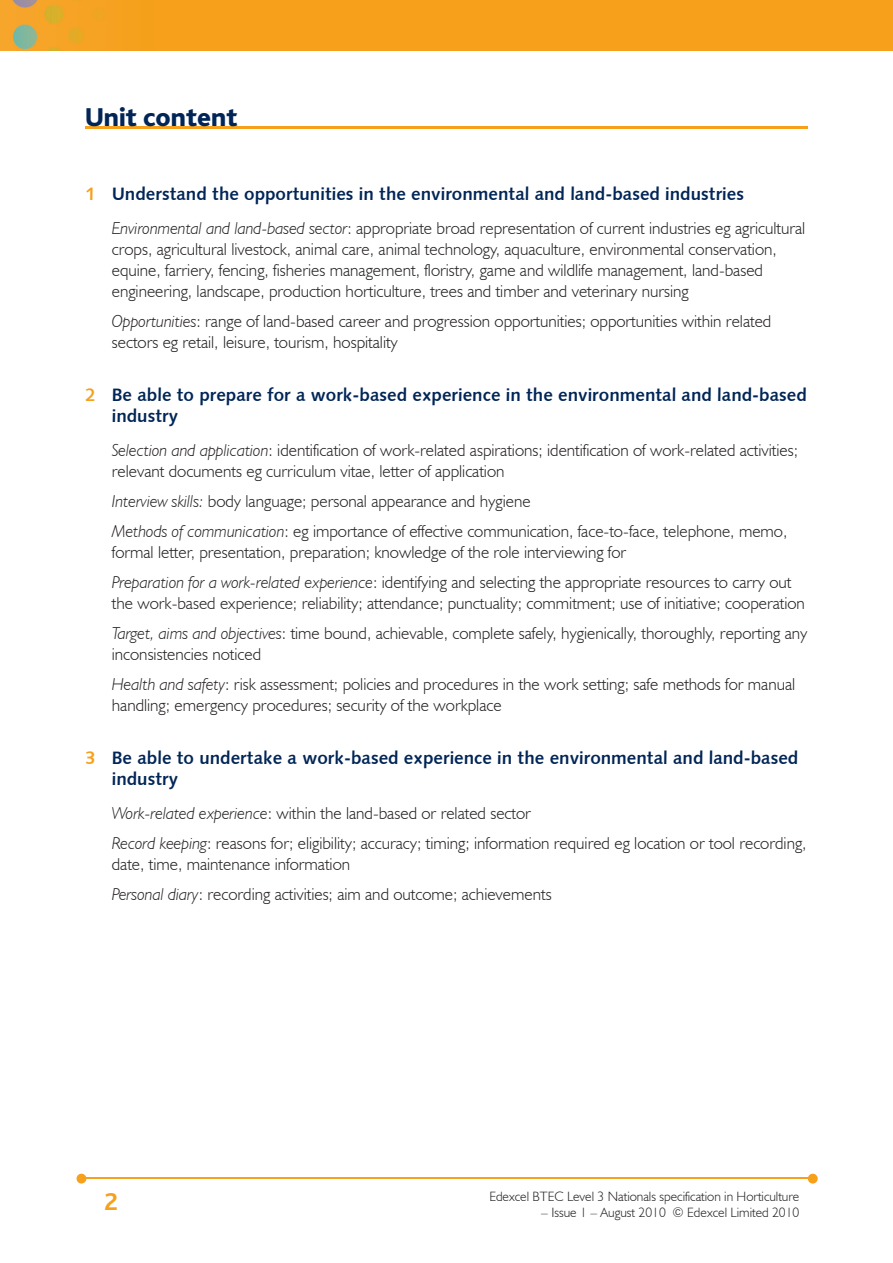
<style>
.page{position:relative;width:893px;height:1263px;background:#fff}
.page>*{position:absolute;margin:0;border:0;box-sizing:border-box;transform-origin:0 0}
.t1{font:800 27px "Bliss";color:#002556}
.t2{font:700 25.5px "Bliss";color:#f6a01b}
.t3{font:18px/21px "Humanist 531 BT Bold A";color:#002556}
.t4{font:300 17.25px/30px "Humanist 521 BT";color:#231f20}
.t5{font:300 13.5px "Humanist 521 BT";color:#231f20}
.s1{color:#f6a01b}
.s2{font-style:italic}
</style>
<div class="page">
<img style="left:0;top:0;width:893px;height:51px">
<hr style="left:82px;top:1178px;width:728px;height:1px;background:#f6a01b">
<svg style="left:808px;top:1174px;width:10px;height:9px"></svg>
<svg style="left:77px;top:1174px;width:9px;height:9px"></svg>
<hr style="left:85px;top:126px;width:723px;height:2px;background:#f6a01b">
<h1 class="t1" style="left:85px;top:103px;width:154px">Unit content</h1>
<p class="t3" style="left:85px;top:183px;width:660px"><span class="s1">1</span> Understand the opportunities in the environmental and land-based industries</p>
<p class="t4" style="left:112px;top:217px;width:695px;line-height:21px"><span class="s2">Environmental and land-based sector</span>: appropriate broad representation of current industries eg agricultural crops, agricultural livestock, animal care, animal technology, aquaculture, environmental conservation, equine, farriery, fencing, fisheries management, floristry, game and wildlife management, land-based engineering, landscape, production horticulture, trees and timber and veterinary nursing</p>
<p class="t4" style="left:112px;top:310px;width:661px;line-height:21px"><span class="s2">Opportunities</span>: range of land-based career and progression opportunities; opportunities within related sectors eg retail, leisure, tourism, hospitality</p>
<p class="t3" style="left:112px;top:384px;width:697px;text-indent:-27px"><span class="s1">2</span> Be able to prepare for a work-based experience in the environmental and land-based industry</p>
<p class="t4" style="left:112px;top:439px;width:688px;line-height:21px"><span class="s2">Selection and application</span>: identification of work-related aspirations; identification of work-related activities; relevant documents eg curriculum vitae, letter of application</p>
<p class="t4" style="left:112px;top:486px;width:677px"><span class="s2">Interview skills:</span> body language; personal appearance and hygiene<br><span class="s2">Methods of communication</span>: eg importance of effective communication, face-to-face, telephone, memo,</p>
<p class="t4" style="left:112px;top:537px;width:681px">formal letter, presentation, preparation; knowledge of the role interviewing for<br><span class="s2">Preparation for a work-related experience</span>: identifying and selecting the appropriate resources to carry out</p>
<p class="t4" style="left:112px;top:588px;width:697px">the work-based experience; reliability; attendance; punctuality; commitment; use of initiative; cooperation<br><span class="s2">Target, aims and objectives</span>: time bound, achievable, complete safely, hygienically, thoroughly, reporting any</p>
<p class="t4" style="left:112px;top:639px;width:685px">inconsistencies noticed<br><span class="s2">Health and safety</span>: risk assessment; policies and procedures in the work setting; safe methods for manual</p>
<p class="t4" style="left:112px;top:690px;width:391px">handling; emergency procedures; security of the workplace</p>
<p class="t3" style="left:112px;top:747px;width:688px;text-indent:-27px"><span class="s1">3</span> Be able to undertake a work-based experience in the environmental and land-based industry</p>
<p class="t4" style="left:112px;top:798px;width:696px"><span class="s2">Work-related experience</span>: within the land-based or related sector<br><span class="s2">Record keeping</span>: reasons for; eligibility; accuracy; timing; information required eg location or tool recording,</p>
<p class="t4" style="left:112px;top:849px;width:441px">date, time, maintenance information<br><span class="s2">Personal diary</span>: recording activities; aim and outcome; achievements</p>
<h2 class="t2" style="left:104px;top:1189px;width:15px">2</h2>
<p class="t5" style="left:489px;top:1188px;width:312px">Edexcel BTEC Level 3 Nationals specification in Horticulture</p>
<p class="t5" style="left:541px;top:1204px;width:260px">– Issue 1 – August 2010 © Edexcel Limited 2010</p>
</div>
